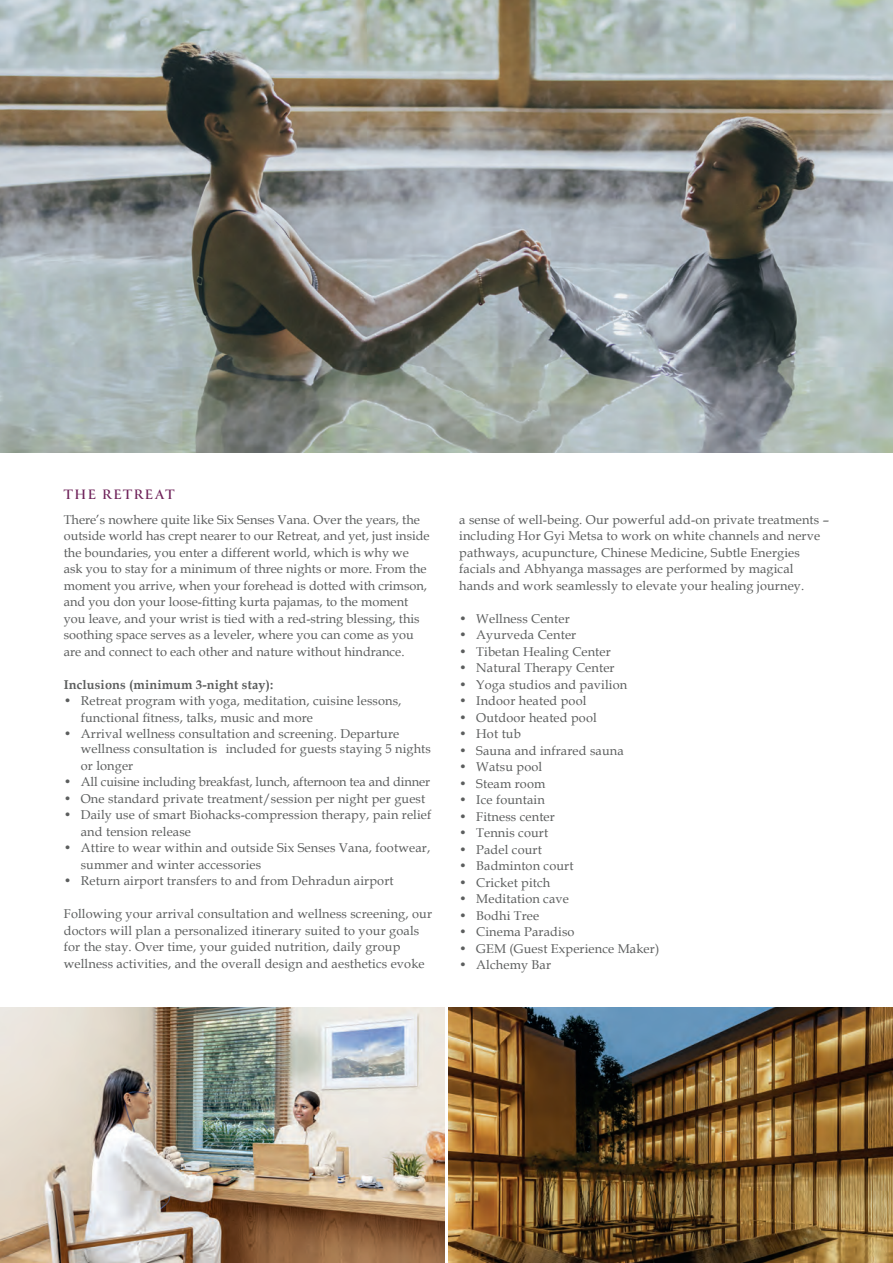
<style>
.page{position:relative;width:893px;height:1263px;background:#fff}
.page>*{position:absolute;margin:0;border:0;box-sizing:border-box;transform-origin:0 0}
.t1{font:700 15px "Canto";letter-spacing:.1em;color:#6d2058}
.t2{font:12.75px/16.5px "Book Antiqua";letter-spacing:.01em;color:#5c5e5e}
.t3{font:12.75px "Book Antiqua";letter-spacing:-.01em;color:#5c5e5e}
.t4{font:700 12.75px "Book Antiqua";letter-spacing:.01em;color:#5c5e5e}
</style>
<div class="page">
<img style="left:0;top:0;width:893px;height:453px">
<img style="left:0;top:1008px;width:444px;height:255px">
<img style="left:449px;top:1008px;width:444px;height:255px">
<p class="t1" style="left:64px;top:485px;width:112px">THE RETREAT</p>
<p class="t2" style="left:64px;top:511px;width:367px">There’s nowhere quite like Six Senses Vana. Over the years, the outside world has crept nearer to our Retreat, and yet, just inside the boundaries, you enter a different world, which is why we ask you to stay for a minimum of three nights or more. From the moment you arrive, when your forehead is dotted with crimson, and you don your loose-fitting kurta pajamas, to the moment you leave, and your wrist is tied with a red-string blessing, this soothing space serves as a leveler, where you can come as you are and connect to each other and nature without hindrance.</p>
<p class="t4" style="left:64px;top:676px;width:211px">Inclusions (minimum 3-night stay):</p>
<p class="t2" style="left:81px;top:692px;width:322px;text-indent:-17px">• Retreat program with yoga, meditation, cuisine lessons, functional fitness, talks, music and more</p>
<p class="t2" style="left:81px;top:726px;width:352px;line-height:15px;text-indent:-17px">• Arrival wellness consultation and screening. Departure wellness consultation is included for guests staying 5 nights</p>
<p class="t2" style="left:81px;top:757px;width:54px">or longer</p>
<p class="t3" style="left:64px;top:773px;width:368px">• All cuisine including breakfast, lunch, afternoon tea and dinner</p>
<p class="t2" style="left:64px;top:790px;width:363px">• One standard private treatment/session per night per guest</p>
<p class="t2" style="left:81px;top:806px;width:352px;text-indent:-17px">• Daily use of smart Biohacks-compression therapy, pain relief and tension release</p>
<p class="t2" style="left:81px;top:839px;width:351px;text-indent:-17px">• Attire to wear within and outside Six Senses Vana, footwear, summer and winter accessories</p>
<p class="t2" style="left:64px;top:872px;width:331px">• Return airport transfers to and from Dehradun airport</p>
<p class="t2" style="left:64px;top:905px;width:370px">Following your arrival consultation and wellness screening, our doctors will plan a personalized itinerary suited to your goals for the stay. Over time, your guided nutrition, daily group wellness activities, and the overall design and aesthetics evoke</p>
<p class="t2" style="left:459px;top:511px;width:371px">a sense of well-being. Our powerful add-on private treatments – including Hor Gyi Metsa to work on white channels and nerve pathways, acupuncture, Chinese Medicine, Subtle Energies facials and Abhyanga massages are performed by magical hands and work seamlessly to elevate your healing journey.</p>
<p class="t2" style="left:459px;top:610px;width:112px">• Wellness Center</p>
<p class="t2" style="left:459px;top:626px;width:119px">• Ayurveda Center</p>
<p class="t2" style="left:459px;top:643px;width:153px">• Tibetan Healing Center</p>
<p class="t2" style="left:459px;top:659px;width:157px">• Natural Therapy Center</p>
<p class="t2" style="left:459px;top:676px;width:170px">• Yoga studios and pavilion</p>
<p class="t2" style="left:459px;top:692px;width:129px">• Indoor heated pool</p>
<p class="t2" style="left:459px;top:709px;width:139px">• Outdoor heated pool</p>
<p class="t2" style="left:459px;top:725px;width:63px">• Hot tub</p>
<p class="t2" style="left:459px;top:742px;width:166px">• Sauna and infrared sauna</p>
<p class="t2" style="left:459px;top:758px;width:85px">• Watsu pool</p>
<p class="t2" style="left:459px;top:775px;width:88px">• Steam room</p>
<p class="t2" style="left:459px;top:791px;width:87px">• Ice fountain</p>
<p class="t2" style="left:459px;top:808px;width:97px">• Fitness center</p>
<p class="t2" style="left:459px;top:824px;width:90px">• Tennis court</p>
<p class="t2" style="left:459px;top:841px;width:84px">• Padel court</p>
<p class="t2" style="left:459px;top:857px;width:116px">• Badminton court</p>
<p class="t2" style="left:459px;top:874px;width:93px">• Cricket pitch</p>
<p class="t2" style="left:459px;top:890px;width:111px">• Meditation cave</p>
<p class="t2" style="left:459px;top:907px;width:82px">• Bodhi Tree</p>
<p class="t2" style="left:459px;top:923px;width:117px">• Cinema Paradiso</p>
<p class="t2" style="left:459px;top:940px;width:202px">• GEM (Guest Experience Maker)</p>
<p class="t2" style="left:459px;top:956px;width:93px">• Alchemy Bar</p>
</div>
